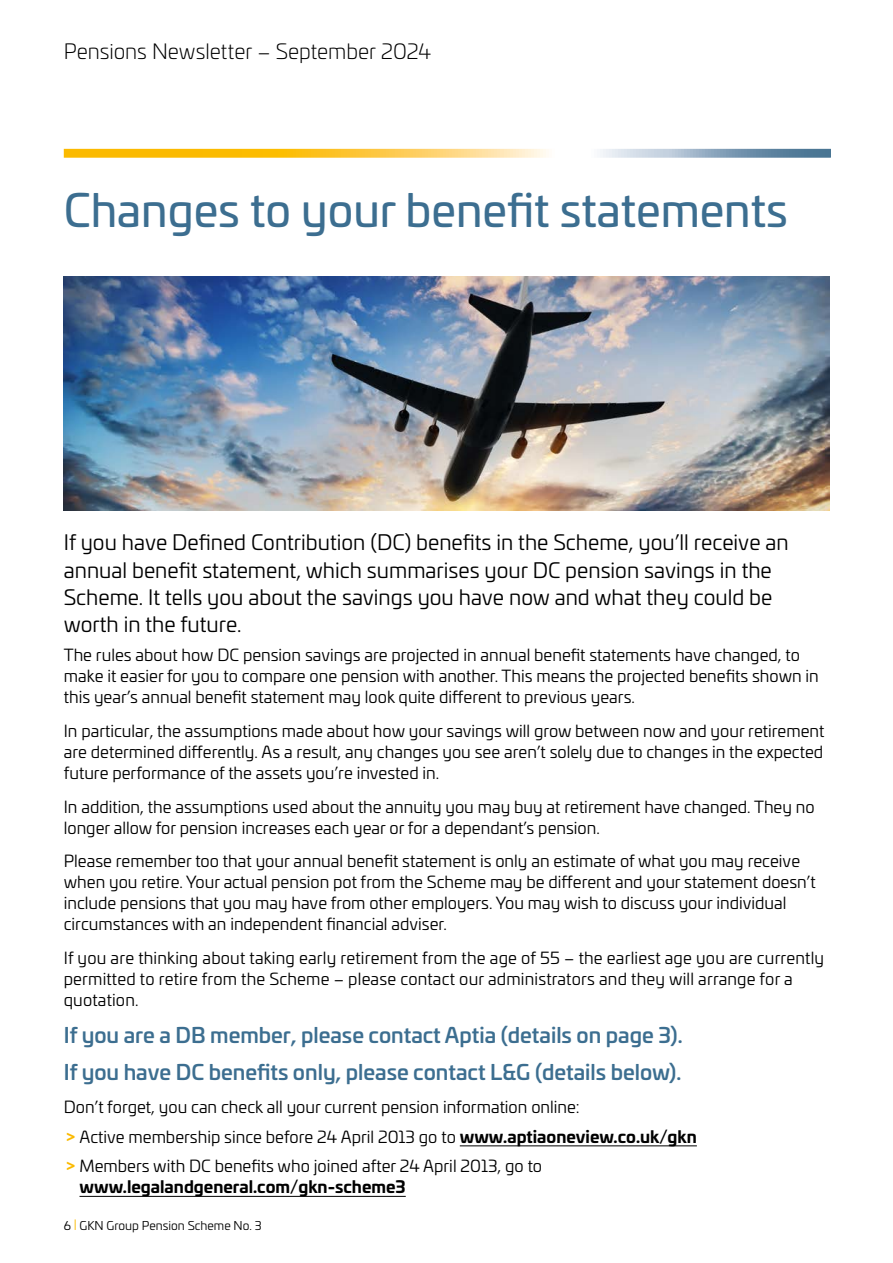
<style>
.page{position:relative;width:893px;height:1263px;background:#fff}
.page>*{position:absolute;margin:0;border:0;box-sizing:border-box;transform-origin:0 0}
.t1{font:45px "Univia Pro";color:#3c6e90}
.t2{font:21px/27px "Univia Pro";color:#000}
.t3{font:500 21px/36.8px "Univia Pro";color:#3c6e90}
.t4{font:300 21px "Univia Pro";color:#000}
.t5{font:16.5px/21px "Univia Pro";color:#000}
.t6{font:700 16.5px "Univia Pro";color:#000}
.t7{font:12px "Univia Pro";color:#000}
.s1{font-weight:500;color:#fbba00}
.s2{font-weight:700}
.s3{color:#fbba00}
</style>
<div class="page">
<svg style="left:67px;top:152px;width:761px;height:3px;background:#ddc370"></svg>
<div style="left:64px;top:149px;width:767px;height:9px;border:2px solid #fff"></div>
<hr style="left:460px;top:1145px;width:237px;height:1px;background:#000">
<hr style="left:80px;top:1196px;width:326px;height:1px;background:#000">
<img style="left:64px;top:276px;width:765px;height:234px">
<p class="t4" style="left:64px;top:37px;width:369px">Pensions Newsletter – September 2024</p>
<h1 class="t1" style="left:64px;top:177px;width:726px">Changes to your benefit statements</h1>
<p class="t2" style="left:64px;top:528px;width:726px">If you have Defined Contribution (DC) benefits in the Scheme, you’ll receive an annual benefit statement, which summarises your DC pension savings in the Scheme. It tells you about the savings you have now and what they could be worth in the future.</p>
<p class="t5" style="left:64px;top:644px;width:757px">The rules about how DC pension savings are projected in annual benefit statements have changed, to make it easier for you to compare one pension with another. This means the projected benefits shown in this year’s annual benefit statement may look quite different to previous years.</p>
<p class="t5" style="left:64px;top:719px;width:762px;text-align:justify">In particular, the assumptions made about how your savings will grow between now and your retirement are determined differently. As a result, any changes you see aren’t solely due to changes in the expected future performance of the assets you’re invested in.</p>
<p class="t5" style="left:64px;top:795px;width:752px">In addition, the assumptions used about the annuity you may buy at retirement have changed. They no longer allow for pension increases each year or for a dependant’s pension.</p>
<p class="t5" style="left:64px;top:850px;width:753px">Please remember too that your annual benefit statement is only an estimate of what you may receive when you retire. Your actual pension pot from the Scheme may be different and your statement doesn’t include pensions that you may have from other employers. You may wish to discuss your individual circumstances with an independent financial adviser.</p>
<p class="t5" style="left:64px;top:947px;width:762px">If you are thinking about taking early retirement from the age of 55 – the earliest age you are currently permitted to retire from the Scheme – please contact our administrators and they will arrange for a quotation.</p>
<p class="t3" style="left:64px;top:1015px;width:620px">If you are a DB member, please contact Aptia (details on page 3).<br>If you have DC benefits only, please contact L&amp;G (details below).</p>
<p class="t5" style="left:64px;top:1092px;width:635px;line-height:29.5px">Don’t forget, you can check all your current pension information online:<br><span class="s1">&gt;</span> Active membership since before 24 April 2013 go to <span class="s2">www.aptiaoneview.co.uk/gkn </span><span class="s1">&gt;</span> Members with DC benefits who joined after 24 April 2013, go to</p>
<p class="t6" style="left:80px;top:1174px;width:328px">www.legalandgeneral.com/gkn-scheme3</p>
<p class="t7" style="left:64px;top:1217px;width:199px">6 <span class="s3">|</span> GKN Group Pension Scheme No. 3</p>
</div>
